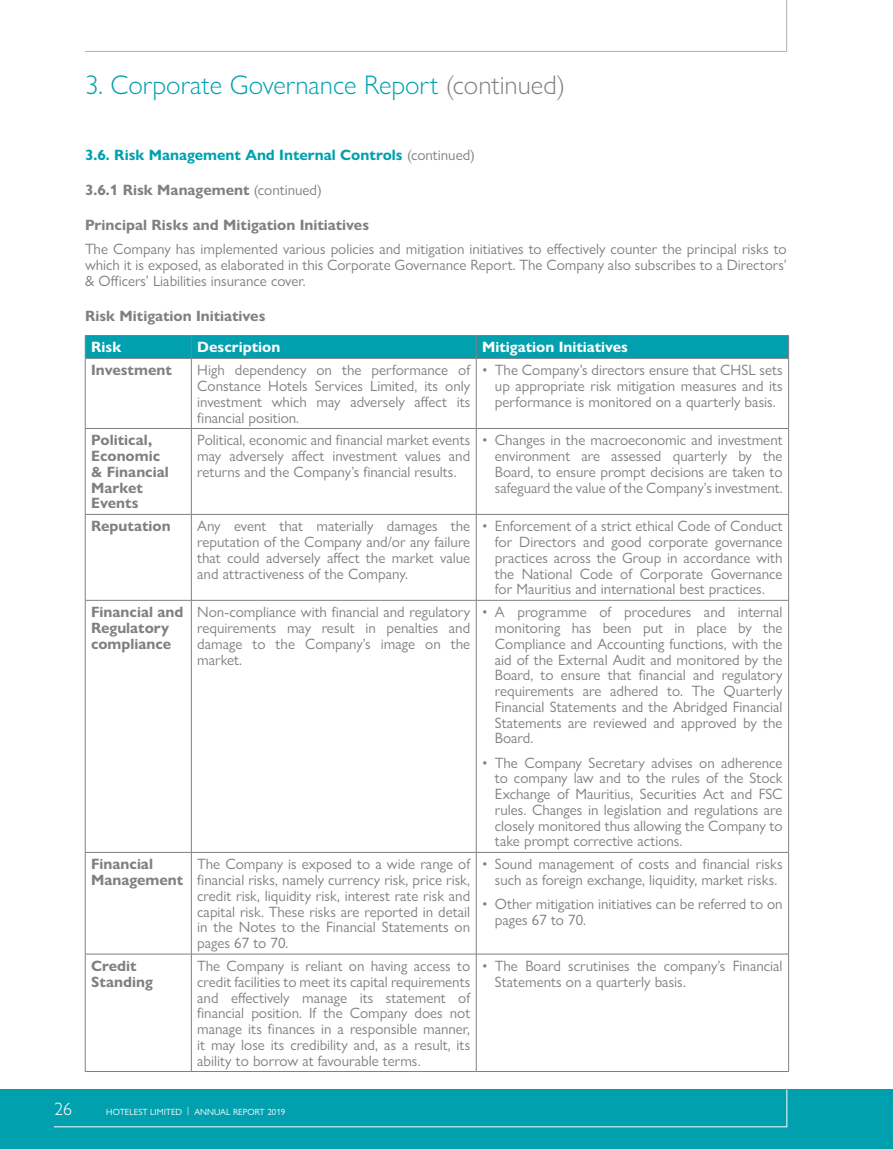
<style>
.page{position:relative;width:893px;height:1149px;background:#fff}
.page>*{position:absolute;margin:0;border:0;box-sizing:border-box;transform-origin:0 0}
.t1{font:300 27px "Gill Sans Nova";color:#00a0af}
.t2{font:300 18px "Gill Sans Nova";color:#fff}
.t3{font:15px/15.8px "Gill Sans Nova";color:#7e8083;text-align:justify}
.t4{font:700 15px/15.8px "Gill Sans Nova";color:#7e8083}
.t5{font:700 15px "Gill Sans Nova";color:#00a0af}
.t6{font:700 15px "Gill Sans Nova";color:#fff}
.t7{font:9px "Gill Sans Nova";color:#fff}
.s1{color:#7e8083}
.s2{font-weight:400;color:#7e8083}
.s3{font-weight:400}
</style>
<div class="page">
<div style="left:0;top:1089px;width:893px;height:59px;background:#00a0af"></div>
<hr style="left:54px;top:1125px;width:733px;height:1px;background:#fff">
<hr style="left:786px;top:1089px;width:1px;height:37px;background:#fff">
<hr style="left:85px;top:51px;width:702px;height:1px;background:#aeb0b3">
<hr style="left:786px;top:0;width:1px;height:52px;background:#aeb0b3">
<svg style="left:85px;top:335px;width:704px;height:23px;background:#069eac"></svg>
<hr style="left:85px;top:358px;width:106px;height:1px;background:#7e8083">
<hr style="left:85px;top:358px;width:1px;height:70px;background:#7e8083">
<hr style="left:191px;top:358px;width:285px;height:1px;background:#7e8083">
<hr style="left:191px;top:358px;width:1px;height:70px;background:#7e8083">
<hr style="left:476px;top:358px;width:313px;height:1px;background:#7e8083">
<hr style="left:476px;top:358px;width:1px;height:70px;background:#7e8083">
<hr style="left:788px;top:358px;width:1px;height:70px;background:#7e8083">
<hr style="left:85px;top:428px;width:106px;height:1px;background:#7e8083">
<hr style="left:85px;top:428px;width:1px;height:86px;background:#7e8083">
<hr style="left:191px;top:428px;width:285px;height:1px;background:#7e8083">
<hr style="left:191px;top:428px;width:1px;height:86px;background:#7e8083">
<hr style="left:476px;top:428px;width:313px;height:1px;background:#7e8083">
<hr style="left:476px;top:428px;width:1px;height:86px;background:#7e8083">
<hr style="left:788px;top:428px;width:1px;height:86px;background:#7e8083">
<hr style="left:85px;top:514px;width:106px;height:1px;background:#7e8083">
<hr style="left:85px;top:514px;width:1px;height:86px;background:#7e8083">
<hr style="left:191px;top:514px;width:285px;height:1px;background:#7e8083">
<hr style="left:191px;top:514px;width:1px;height:86px;background:#7e8083">
<hr style="left:476px;top:514px;width:313px;height:1px;background:#7e8083">
<hr style="left:476px;top:514px;width:1px;height:86px;background:#7e8083">
<hr style="left:788px;top:514px;width:1px;height:86px;background:#7e8083">
<hr style="left:85px;top:600px;width:106px;height:1px;background:#7e8083">
<hr style="left:85px;top:600px;width:1px;height:251px;background:#7e8083">
<hr style="left:191px;top:600px;width:285px;height:1px;background:#7e8083">
<hr style="left:191px;top:600px;width:1px;height:251px;background:#7e8083">
<hr style="left:476px;top:600px;width:313px;height:1px;background:#7e8083">
<hr style="left:476px;top:600px;width:1px;height:251px;background:#7e8083">
<hr style="left:788px;top:600px;width:1px;height:251px;background:#7e8083">
<hr style="left:85px;top:851px;width:106px;height:1px;background:#7e8083">
<hr style="left:85px;top:852px;width:1px;height:101px;background:#7e8083">
<hr style="left:191px;top:851px;width:285px;height:1px;background:#7e8083">
<hr style="left:191px;top:852px;width:1px;height:101px;background:#7e8083">
<hr style="left:476px;top:851px;width:313px;height:1px;background:#7e8083">
<hr style="left:476px;top:852px;width:1px;height:101px;background:#7e8083">
<hr style="left:788px;top:852px;width:1px;height:101px;background:#7e8083">
<hr style="left:85px;top:953px;width:106px;height:1px;background:#7e8083">
<hr style="left:85px;top:953px;width:1px;height:117px;background:#7e8083">
<hr style="left:191px;top:953px;width:285px;height:1px;background:#7e8083">
<hr style="left:191px;top:953px;width:1px;height:117px;background:#7e8083">
<hr style="left:476px;top:953px;width:313px;height:1px;background:#7e8083">
<hr style="left:476px;top:953px;width:1px;height:117px;background:#7e8083">
<hr style="left:788px;top:953px;width:1px;height:117px;background:#7e8083">
<hr style="left:85px;top:1070px;width:106px;height:1px;background:#7e8083">
<hr style="left:191px;top:1070px;width:285px;height:1px;background:#7e8083">
<hr style="left:476px;top:1070px;width:313px;height:1px;background:#7e8083">
<h1 class="t1" style="left:85px;top:69px;width:482px">3. Corporate Governance Report <span class="s1">(continued)</span></h1>
<p class="t5" style="left:85px;top:145px;width:391px">3.6. Risk Management And Internal Controls <span class="s2">(continued)</span></p>
<p class="t4" style="left:85px;top:182px;width:238px">3.6.1 Risk Management <span class="s3">(continued)</span></p>
<p class="t4" style="left:85px;top:217px;width:286px">Principal Risks and Mitigation Initiatives</p>
<p class="t3" style="left:85px;top:241px;width:703px">The Company has implemented various policies and mitigation initiatives to effectively counter the principal risks to which it is exposed, as elaborated in this Corporate Governance Report. The Company also subscribes to a Directors’ &amp; Officers’ Liabilities insurance cover.</p>
<p class="t4" style="left:85px;top:308px;width:182px">Risk Mitigation Initiatives</p>
<p class="t6" style="left:91px;top:338px;width:32px">Risk</p>
<p class="t6" style="left:197px;top:338px;width:85px">Description</p>
<p class="t6" style="left:482px;top:338px;width:147px">Mitigation Initiatives</p>
<p class="t4" style="left:91px;top:362px;width:82px">Investment</p>
<p class="t3" style="left:197px;top:362px;width:274px">High dependency on the performance of Constance Hotels Services Limited, its only investment which may adversely affect its financial position.</p>
<p class="t3" style="left:495px;top:362px;width:289px;text-indent:-13px">• The Company’s directors ensure that CHSL sets up appropriate risk mitigation measures and its performance is monitored on a quarterly basis.</p>
<p class="t4" style="left:91px;top:432px;width:79px">Political,<br>Economic &amp; Financial<br>Market<br>Events</p>
<p class="t3" style="left:197px;top:432px;width:274px">Political, economic and financial market events may adversely affect investment values and returns and the Company’s financial results.</p>
<p class="t3" style="left:495px;top:432px;width:289px;text-indent:-13px">• Changes in the macroeconomic and investment environment are assessed quarterly by the Board, to ensure prompt decisions are taken to safeguard the value of the Company’s investment.</p>
<p class="t4" style="left:91px;top:518px;width:81px">Reputation</p>
<p class="t3" style="left:197px;top:518px;width:275px">Any event that materially damages the reputation of the Company and/or any failure that could adversely affect the market value and attractiveness of the Company.</p>
<p class="t3" style="left:495px;top:518px;width:289px;text-indent:-13px">• Enforcement of a strict ethical Code of Conduct for Directors and good corporate governance practices across the Group in accordance with the National Code of Corporate Governance for Mauritius and international best practices.</p>
<p class="t4" style="left:91px;top:604px;width:94px">Financial and<br>Regulatory compliance</p>
<p class="t3" style="left:197px;top:604px;width:274px">Non-compliance with financial and regulatory requirements may result in penalties and damage to the Company’s image on the market.</p>
<p class="t3" style="left:495px;top:604px;width:289px;text-indent:-13px">• A programme of procedures and internal monitoring has been put in place by the Compliance and Accounting functions, with the aid of the External Audit and monitored by the Board, to ensure that financial and regulatory requirements are adhered to. The Quarterly Financial Statements and the Abridged Financial Statements are reviewed and approved by the Board.</p>
<p class="t3" style="left:495px;top:754px;width:289px;text-indent:-13px">• The Company Secretary advises on adherence to company law and to the rules of the Stock Exchange of Mauritius, Securities Act and FSC rules. Changes in legislation and regulations are closely monitored thus allowing the Company to take prompt corrective actions.</p>
<p class="t4" style="left:91px;top:856px;width:94px">Financial<br>Management</p>
<p class="t3" style="left:197px;top:855px;width:274px">The Company is exposed to a wide range of financial risks, namely currency risk, price risk, credit risk, liquidity risk, interest rate risk and capital risk. These risks are reported in detail in the Notes to the Financial Statements on pages 67 to 70.</p>
<p class="t3" style="left:482px;top:855px;width:302px;text-align:center">• Sound management of costs and financial risks such as foreign exchange, liquidity, market risks.</p>
<p class="t3" style="left:495px;top:895px;width:289px;text-indent:-13px">• Other mitigation initiatives can be referred to on pages 67 to 70.</p>
<p class="t4" style="left:91px;top:957px;width:63px">Credit<br>Standing</p>
<p class="t3" style="left:197px;top:957px;width:275px">The Company is reliant on having access to credit facilities to meet its capital requirements and effectively manage its statement of financial position. If the Company does not manage its finances in a responsible manner, it may lose its credibility and, as a result, its ability to borrow at favourable terms.</p>
<p class="t3" style="left:495px;top:957px;width:289px;text-indent:-13px">• The Board scrutinises the company’s Financial<br>Statements on a quarterly basis.</p>
<p class="t2" style="left:54px;top:1097px;width:19px">26</p>
<p class="t7" style="left:106px;top:1105px;width:181px">HOTELEST LIMITED | ANNUAL REPORT 2019</p>
</div>
